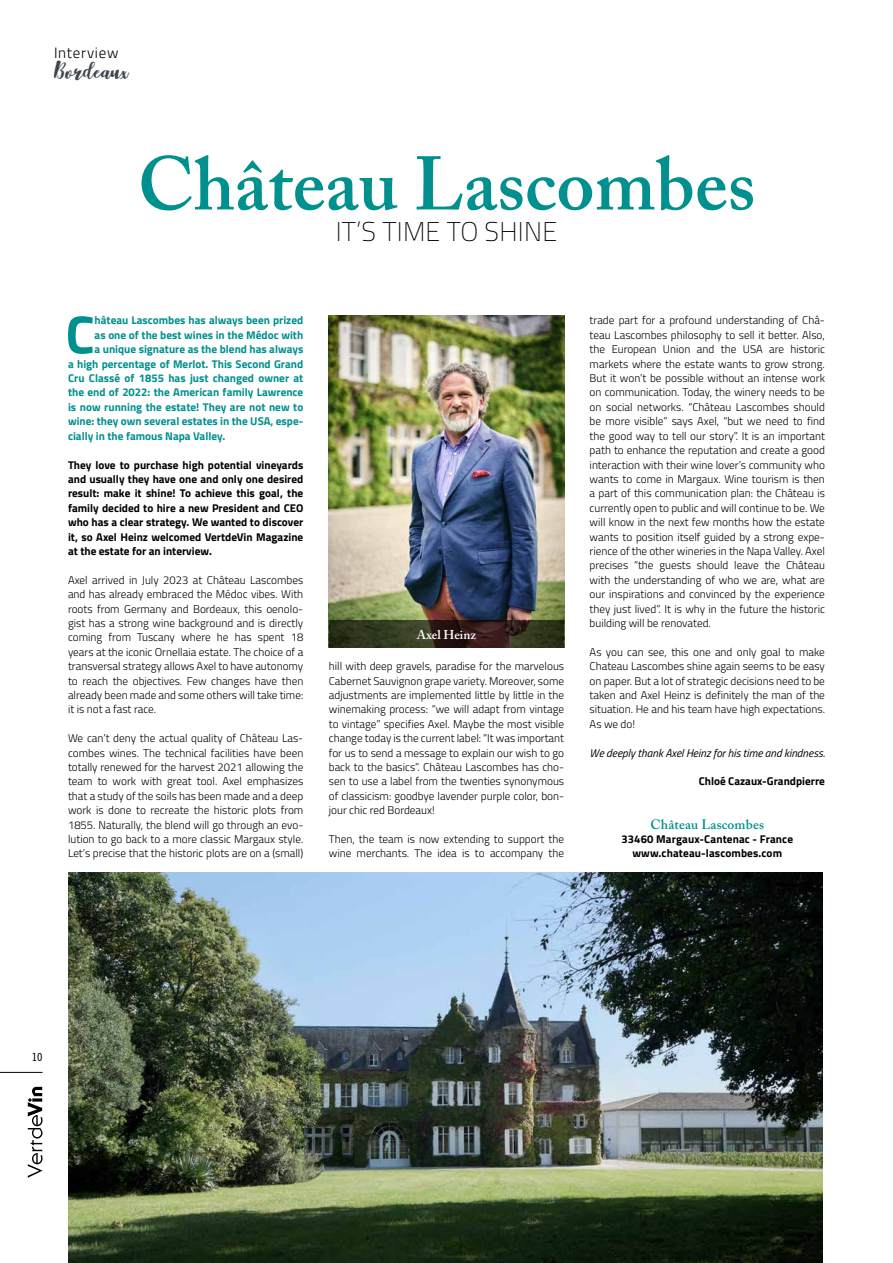
<style>
.page{position:relative;width:893px;height:1263px;background:#fff}
.page>*{position:absolute;margin:0;border:0;box-sizing:border-box;transform-origin:0 0}
.t1{font:600 75px "Adobe Caslon Pro";color:#00908e}
.t2{font:700 53.55px "Titillium Web";color:#00908e}
.t3{font:31.5px "Aldine";color:#3b464f}
.t4{font:200 27px "Titillium Web";letter-spacing:.01em;color:#000}
.t5{font:300 15px "Titillium Web";letter-spacing:.05em;color:#000}
.t6{font:600 13.5px "Adobe Caslon Pro";letter-spacing:.01em;color:#00908e}
.t7{font:600 12.75px "Adobe Caslon Pro";color:#fff}
.t8{font:300 11.25px/14.4px "Titillium Web";color:#000;text-align:justify}
.t9{font:700 11.25px/14.4px "Titillium Web";color:#000;text-align:justify}
.t10{font:700 11.25px "Titillium Web";color:#00908e}
.t11{font:italic 11.25px "Titillium Web";color:#000}
.t12{font:condensed 11.25px "Trade Gothic Next LT Pro";color:#000}
</style>
<div class="page">
<svg style="left:28px;top:1086px;width:15px;height:92px"></svg>
<hr style="left:0;top:1072px;width:43px;height:1px;background:#000">
<img style="left:329px;top:316px;width:235px;height:304px">
<img style="left:68px;top:873px;width:755px;height:390px">
<svg style="left:329px;top:620px;width:235px;height:28px;background:#302c1c"></svg>
<h3 class="t5" style="left:54px;top:42px;width:66px">Interview</h3>
<h3 class="t3" style="left:54px;top:54px;width:76px">Bordeaux</h3>
<h1 class="t1" style="left:138px;top:140px;width:619px">Château Lascombes</h1>
<h3 class="t4" style="left:336px;top:212px;width:223px">IT’S TIME TO SHINE</h3>
<h2 class="t2" style="left:66px;top:294px;width:31px">C</h2>
<p class="t10" style="left:95px;top:312px;width:210px">hâteau Lascombes has always been prized</p>
<p class="t10" style="left:95px;top:326px;width:210px">as one of the best wines in the Médoc with</p>
<p class="t10" style="left:95px;top:341px;width:210px">a unique signature as the blend has always</p>
<p class="t10" style="left:68px;top:355px;width:237px">a high percentage of Merlot. This Second Grand</p>
<p class="t10" style="left:68px;top:370px;width:237px">Cru Classé of 1855 has just changed owner at</p>
<p class="t10" style="left:68px;top:384px;width:237px">the end of 2022: the American family Lawrence</p>
<p class="t10" style="left:68px;top:398px;width:237px">is now running the estate! They are not new to</p>
<p class="t10" style="left:68px;top:413px;width:237px">wine: they own several estates in the USA, espe-</p>
<p class="t10" style="left:68px;top:427px;width:159px">cially in the famous Napa Valley.</p>
<p class="t9" style="left:68px;top:457px;width:237px">They love to purchase high potential vineyards and usually they have one and only one desired result: make it shine! To achieve this goal, the family decided to hire a new President and CEO who has a clear strategy. We wanted to discover it, so Axel Heinz welcomed VertdeVin Magazine at the estate for an interview.</p>
<p class="t8" style="left:68px;top:572px;width:237px">Axel arrived in July 2023 at Château Lascombes and has already embraced the Médoc vibes. With roots from Germany and Bordeaux, this oenolo&shy;gist has a strong wine background and is directly coming from Tuscany where he has spent 18 years at the iconic Ornellaia estate. The choice of a transversal strategy allows Axel to have autonomy to reach the objectives. Few changes have then already been made and some others will take time: it is not a fast race.</p>
<p class="t8" style="left:68px;top:730px;width:237px">We can’t deny the actual quality of Château Las&shy;combes wines. The technical facilities have been totally renewed for the harvest 2021 allowing the team to work with great tool. Axel emphasizes that a study of the soils has been made and a deep work is done to recreate the historic plots from 1855. Naturally, the blend will go through an evo&shy;lution to go back to a more classic Margaux style.<br>Let’s precise that the historic plots are on a (small)</p>
<p class="t7" style="left:417px;top:627px;width:61px">Axel Heinz</p>
<p class="t8" style="left:329px;top:658px;width:237px">hill with deep gravels, paradise for the marvelous Cabernet Sauvignon grape variety. Moreover, some adjustments are implemented little by little in the winemaking process: “we will adapt from vintage to vintage” specifies Axel. Maybe the most visible change today is the current label: “It was important for us to send a message to explain our wish to go back to the basics”. Château Lascombes has cho&shy;sen to use a label from the twenties synonymous of classicism: goodbye lavender purple color, bon&shy;jour chic red Bordeaux!</p>
<p class="t8" style="left:329px;top:831px;width:237px">Then, the team is now extending to support the wine merchants. The idea is to accompany the</p>
<p class="t8" style="left:590px;top:313px;width:237px">trade part for a profound understanding of Châ&shy;teau Lascombes philosophy to sell it better. Also, the European Union and the USA are historic markets where the estate wants to grow strong.<br>But it won’t be possible without an intense work on communication. Today, the winery needs to be on social networks. “Château Lascombes should be more visible” says Axel, “but we need to find the good way to tell our story”. It is an important path to enhance the reputation and create a good interaction with their wine lover’s community who wants to come in Margaux. Wine tourism is then a part of this communication plan: the Château is currently open to public and will continue to be. We will know in the next few months how the estate wants to position itself guided by a strong expe&shy;rience of the other wineries in the Napa Valley. Axel precises “the guests should leave the Château with the understanding of who we are, what are our inspirations and convinced by the experience they just lived”. It is why in the future the historic building will be renovated.</p>
<p class="t8" style="left:590px;top:644px;width:237px">As you can see, this one and only goal to make Chateau Lascombes shine again seems to be easy on paper. But a lot of strategic decisions need to be taken and Axel Heinz is definitely the man of the situation. He and his team have high expectations.<br>As we do!</p>
<p class="t11" style="left:590px;top:744px;width:237px">We deeply thank Axel Heinz for his time and kindness.</p>
<p class="t9" style="left:699px;top:774px;width:128px">Chloé Cazaux-Grandpierre</p>
<p class="t6" style="left:651px;top:816px;width:115px">Château Lascombes</p>
<p class="t9" style="left:621px;top:831px;width:173px;text-align:center">33460 Margaux-Cantenac - France www.chateau-lascombes.com</p>
<p class="t12" style="left:32px;top:1050px;width:12px">10</p>
</div>
